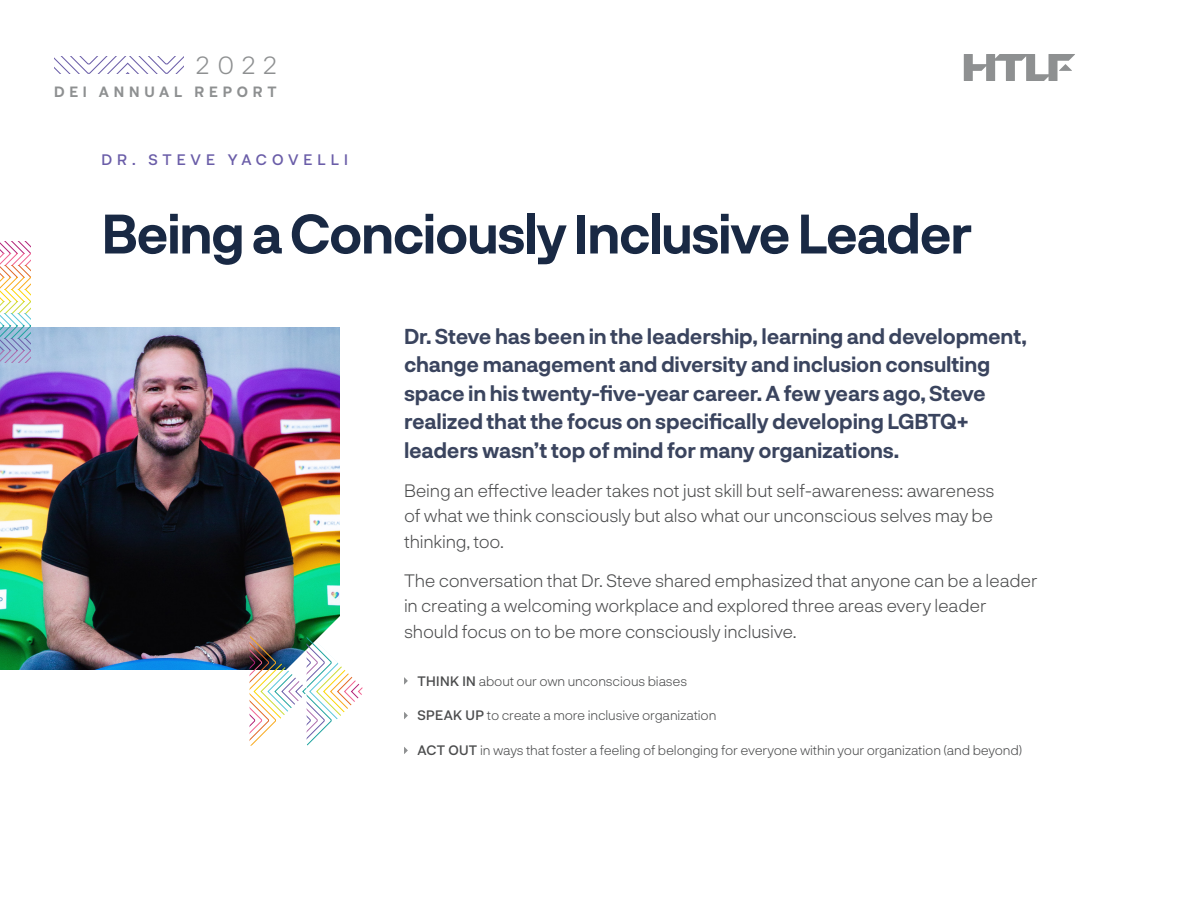
<style>
.page{position:relative;width:1188px;height:918px;background:#fff}
.page>*{position:absolute;margin:0;border:0;box-sizing:border-box;transform-origin:0 0}
.t1{font:700 54px "Neurial Grotesk";letter-spacing:-.03em;color:#192944}
.t2{font:300 24.9px "Neurial Grotesk";color:#8e9091}
.t3{font:700 21px/28.5px "Neurial Grotesk";letter-spacing:-.01em;color:#3a445e}
.t4{font:300 18px/25.5px "Neurial Grotesk";letter-spacing:-.01em;color:#4b4c4d;text-align:justify}
.t5{font:500 15px "Neurial Grotesk";letter-spacing:.33em;color:#6a5da8}
.t6{font:700 14.55px "Neurial Grotesk";letter-spacing:.33em;color:#8e9091}
.t7{font:300 13.5px "Neurial Grotesk";letter-spacing:-.01em;color:#4b4c4d}
.s1{font-weight:500}
</style>
<div class="page">
<img style="left:0;top:327px;width:339px;height:343px">
<svg style="left:0;top:242px;width:30px;height:121px"></svg>
<svg style="left:964px;top:54px;width:111px;height:27px"></svg>
<svg style="left:55px;top:57px;width:129px;height:16px"></svg>
<svg style="left:250px;top:614px;width:158px;height:140px"></svg>
<p class="t2" style="left:196px;top:48px;width:82px">2022</p>
<p class="t6" style="left:54px;top:82px;width:224px">DEI ANNUAL REPORT</p>
<p class="t5" style="left:102px;top:149px;width:248px">DR. STEVE YACOVELLI</p>
<p class="t1" style="left:102px;top:195px;width:872px">Being a Conciously Inclusive Leader</p>
<p class="t3" style="left:404px;top:321px;width:624px">Dr. Steve has been in the leadership, learning and development, change management and diversity and inclusion consulting space in his twenty-five-year career. A few years ago, Steve realized that the focus on specifically developing LGBTQ+ leaders wasn’t top of mind for many organizations.</p>
<p class="t4" style="left:404px;top:477px;width:592px">Being an effective leader takes not just skill but self-awareness: awareness of what we think consciously but also what our unconscious selves may be thinking, too.</p>
<p class="t4" style="left:404px;top:567px;width:635px;text-align:left">The conversation that Dr. Steve shared emphasized that anyone can be a leader in creating a welcoming workplace and explored three areas every leader should focus on to be more consciously inclusive.</p>
<p class="t7" style="left:418px;top:672px;width:271px"><span class="s1">THINK IN</span> about our own unconscious biases</p>
<p class="t7" style="left:418px;top:706px;width:300px"><span class="s1">SPEAK UP</span> to create a more inclusive organization</p>
<p class="t7" style="left:418px;top:741px;width:606px"><span class="s1">ACT OUT</span> in ways that foster a feeling of belonging for everyone within your organization (and beyond)</p>
</div>
